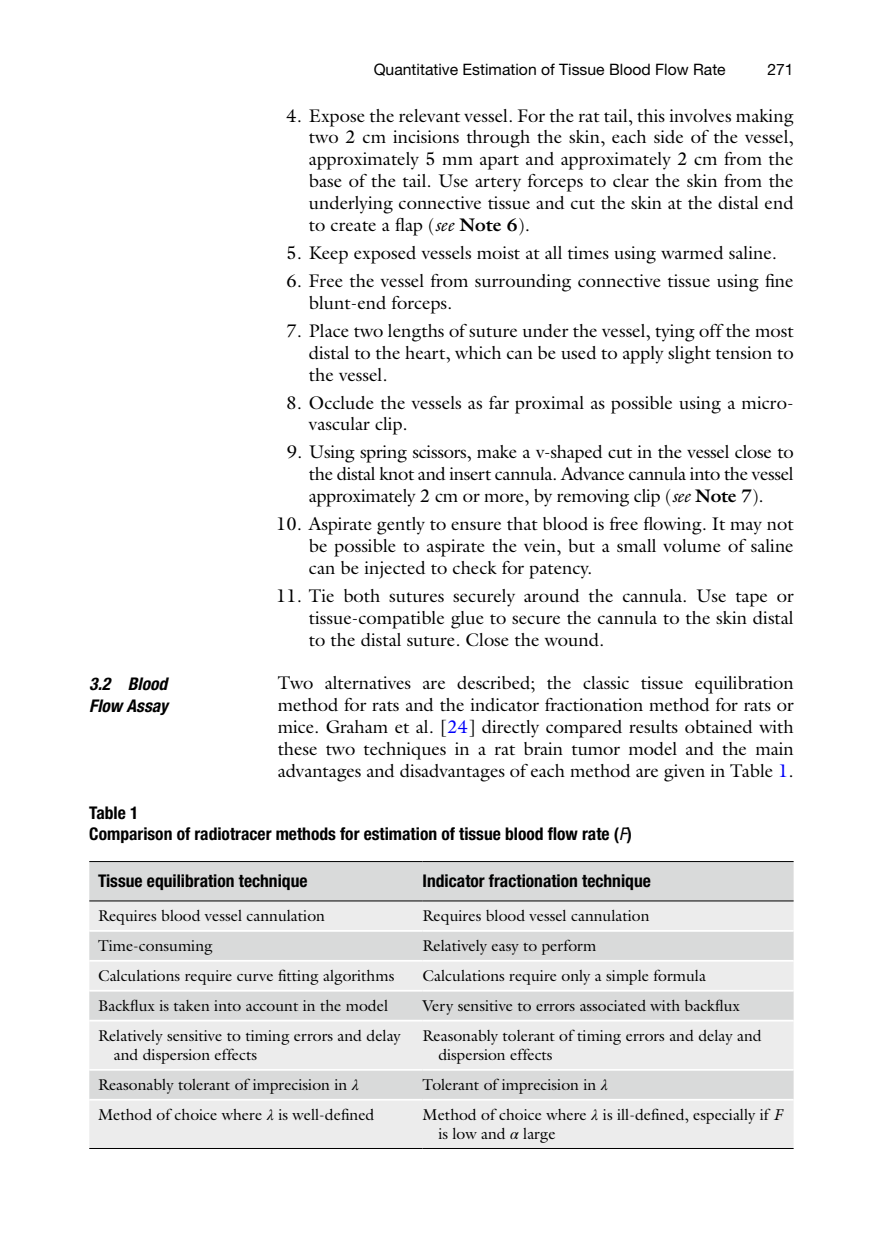
<style>
.page{position:relative;width:883px;height:1260px;background:#fff}
.page>*{position:absolute;margin:0;border:0;box-sizing:border-box;transform-origin:0 0}
.t1{font:18.38px/21.9px "Ldksnh Lcmfkf Galliard";color:#000;text-align:justify}
.t2{font:700 condensed 17.5px/21px "Pgtygh Qkjxlj Helvetica Neue";color:#000}
.t3{font:italic 700 condensed 17.5px/22.8px "Rppgqb Vqtdth Helvetica Neue";color:#000}
.t4{font:15.75px/19.2px "Ldksnh Lcmfkf Galliard";color:#000}
.t5{font:15.75px "Ccxjwd Qmtqkw Helvetica Neue";color:#000}
.t6{font:15.75px "Kynvnj Rfjhqw Helvetica Neue";color:#000}
.s1{font-family:"Gncysd Tsgtsp Galliard";font-style:italic}
.s2{font-family:"Khrbjq Ccvpjh Galliard";font-weight:700}
.s3{color:#0000fa}
.s4{font-family:"Ttgcwk Vygyts Helvetica Neue";font-weight:400;font-style:italic}
.s5{font-family:"Nlkrtg Ggrbnw STIX General";font-style:italic}
</style>
<div class="page">
<div style="left:89px;top:862px;width:705px;height:39px;background:#d9dada"></div>
<svg style="left:89px;top:902px;width:705px;height:246px;background:#e5e5e5"></svg>
<hr style="left:89px;top:861px;width:334px;height:1px;background:#000">
<hr style="left:89px;top:901px;width:334px;height:1px;background:#000">
<hr style="left:423px;top:861px;width:371px;height:1px;background:#000">
<hr style="left:423px;top:901px;width:371px;height:1px;background:#000">
<hr style="left:89px;top:930px;width:334px;height:2px;background:#fff">
<hr style="left:423px;top:930px;width:371px;height:2px;background:#fff">
<hr style="left:89px;top:960px;width:334px;height:2px;background:#fff">
<hr style="left:423px;top:960px;width:371px;height:2px;background:#fff">
<hr style="left:89px;top:990px;width:334px;height:2px;background:#fff">
<hr style="left:423px;top:990px;width:371px;height:2px;background:#fff">
<hr style="left:89px;top:1020px;width:334px;height:2px;background:#fff">
<hr style="left:423px;top:1020px;width:371px;height:2px;background:#fff">
<hr style="left:89px;top:1069px;width:334px;height:2px;background:#fff">
<hr style="left:423px;top:1069px;width:371px;height:2px;background:#fff">
<hr style="left:423px;top:1099px;width:371px;height:2px;background:#fff">
<hr style="left:423px;top:1148px;width:371px;height:1px;background:#000">
<hr style="left:89px;top:1099px;width:334px;height:2px;background:#fff">
<hr style="left:89px;top:1148px;width:334px;height:1px;background:#000">
<p class="t3" style="left:89px;top:672px;width:80px">3.2 Blood<br>Flow Assay</p>
<p class="t5" style="left:374px;top:60px;width:354px">Quantitative Estimation of Tissue Blood Flow Rate</p>
<p class="t6" style="left:767px;top:60px;width:28px">271</p>
<p class="t1" style="left:309px;top:104px;width:486px;text-indent:-22px">4. Expose the relevant vessel. For the rat tail, this involves making two 2 cm incisions through the skin, each side of the vessel, approximately 5 mm apart and approximately 2 cm from the base of the tail. Use artery forceps to clear the skin from the underlying connective tissue and cut the skin at the distal end to create a flap (<span class="s1">see</span> <span class="s2">Note 6</span>).</p>
<p class="t1" style="left:286px;top:241px;width:492px">5. Keep exposed vessels moist at all times using warmed saline.</p>
<p class="t1" style="left:309px;top:269px;width:486px;text-indent:-22px">6. Free the vessel from surrounding connective tissue using fine blunt-end forceps.</p>
<p class="t1" style="left:309px;top:319px;width:486px;text-indent:-22px">7. Place two lengths of suture under the vessel, tying off the most distal to the heart, which can be used to apply slight tension to the vessel.</p>
<p class="t1" style="left:309px;top:391px;width:486px;text-indent:-22px">8. Occlude the vessels as far proximal as possible using a micro&shy;vascular clip.</p>
<p class="t1" style="left:309px;top:441px;width:486px;text-indent:-22px">9. Using spring scissors, make a v-shaped cut in the vessel close to the distal knot and insert cannula. Advance cannula into the vessel approximately 2 cm or more, by removing clip (<span class="s1">see</span> <span class="s2">Note 7</span>).</p>
<p class="t1" style="left:309px;top:513px;width:486px;text-indent:-33px">10. Aspirate gently to ensure that blood is free flowing. It may not be possible to aspirate the vein, but a small volume of saline can be injected to check for patency.</p>
<p class="t1" style="left:309px;top:584px;width:486px;text-indent:-33px">11. Tie both sutures securely around the cannula. Use tape or tissue-compatible glue to secure the cannula to the skin distal to the distal suture. Close the wound.</p>
<p class="t1" style="left:278px;top:672px;width:517px">Two alternatives are described; the classic tissue equilibration method for rats and the indicator fractionation method for rats or mice. Graham et al. [<span class="s3">24</span>] directly compared results obtained with these two techniques in a rat brain tumor model and the main advantages and disadvantages of each method are given in Table <span class="s3">1</span>.</p>
<p class="t2" style="left:89px;top:802px;width:544px">Table 1<br>Comparison of radiotracer methods for estimation of tissue blood flow rate (<span class="s4">F</span>)</p>
<p class="t2" style="left:98px;top:870px;width:211px">Tissue equilibration technique</p>
<p class="t2" style="left:423px;top:870px;width:230px">Indicator fractionation technique</p>
<p class="t4" style="left:98px;top:906px;width:228px">Requires blood vessel cannulation</p>
<p class="t4" style="left:423px;top:906px;width:228px">Requires blood vessel cannulation</p>
<p class="t4" style="left:98px;top:936px;width:116px">Time-consuming</p>
<p class="t4" style="left:423px;top:936px;width:175px">Relatively easy to perform</p>
<p class="t4" style="left:98px;top:966px;width:298px">Calculations require curve fitting algorithms</p>
<p class="t4" style="left:423px;top:966px;width:285px">Calculations require only a simple formula</p>
<p class="t4" style="left:98px;top:996px;width:292px">Backflux is taken into account in the model</p>
<p class="t4" style="left:423px;top:996px;width:319px">Very sensitive to errors associated with backflux</p>
<p class="t4" style="left:114px;top:1026px;width:289px;text-indent:-16px">Relatively sensitive to timing errors and delay and dispersion effects</p>
<p class="t4" style="left:438px;top:1026px;width:325px;text-indent:-16px">Reasonably tolerant of timing errors and delay and dispersion effects</p>
<p class="t4" style="left:98px;top:1075px;width:262px">Reasonably tolerant of imprecision in <span class="s5">λ</span></p>
<p class="t4" style="left:423px;top:1075px;width:187px">Tolerant of imprecision in <span class="s5">λ</span></p>
<p class="t4" style="left:98px;top:1105px;width:278px">Method of choice where <span class="s5">λ</span> is well-defined</p>
<p class="t4" style="left:438px;top:1105px;width:345px;text-indent:-16px">Method of choice where <span class="s5">λ</span> is ill-defined, especially if <span class="s1">F </span>is low and <span class="s5">α</span> large</p>
</div>
